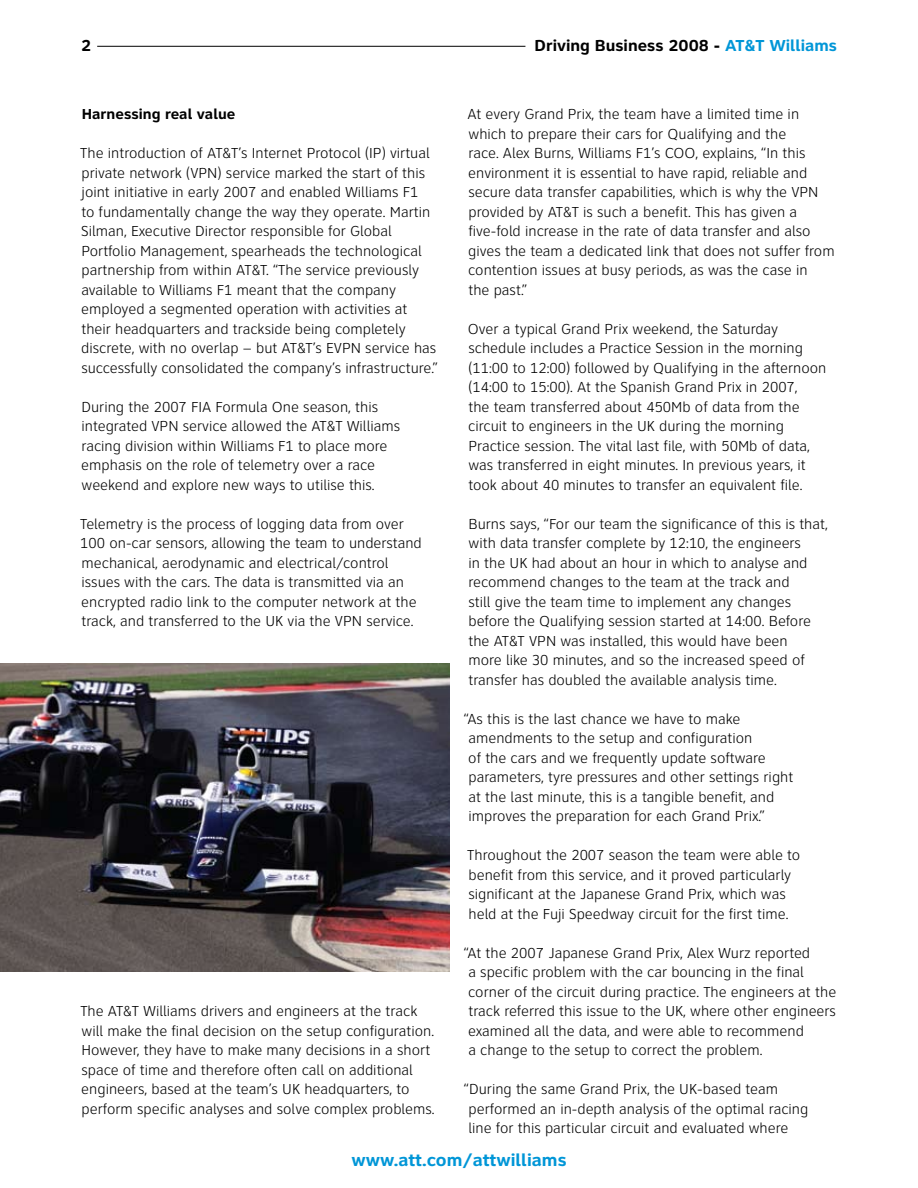
<style>
.page{position:relative;width:918px;height:1188px;background:#fff}
.page>*{position:absolute;margin:0;border:0;box-sizing:border-box;transform-origin:0 0}
.t1{font:700 18px "Clearview ATT";color:#0096d7}
.t2{font:700 16.5px "Clearview ATT";color:#000}
.t3{font:300 15px/19.5px "Clearview ATT";color:#000}
.t4{font:700 15px "Clearview ATT";color:#000}
.s1{color:#0096d7}
</style>
<div class="page">
<hr style="left:97px;top:46px;width:428px;height:1px;background:#000">
<img style="left:0;top:663px;width:450px;height:308px">
<p class="t2" style="left:81px;top:36px;width:12px">2</p>
<p class="t2" style="left:534px;top:36px;width:304px">Driving Business 2008 - <span class="s1">AT&amp;T Williams</span></p>
<p class="t4" style="left:82px;top:106px;width:155px">Harnessing real value</p>
<p class="t3" style="left:80px;top:144px;width:359px">The introduction of AT&amp;T’s I nternet Protocol (I P) virtual private network (VPN ) service marked the start of this joint initiative in early 2007 and enabled Williams F1<br>to fundamentally change the way they operate. Martin Silman, Executive Director responsible for Global Portfolio Management, spearheads the technological partnership from within AT&amp;T. “The service previously available to Williams F1 meant that the company employed a segmented operation with activities at their headquarters and trackside being completely discrete, with no overlap – but AT&amp;T’s EVPN service has successfully consolidated the company’s infrastructure.”</p>
<p class="t3" style="left:81px;top:397px;width:320px">During the 2007 FIA Formula One season, this integrated VPN service allowed the AT&amp;T Williams racing division within Williams F1 to place more emphasis on the role of telemetry over a race weekend and explore new ways to utilise this.</p>
<p class="t3" style="left:80px;top:514px;width:343px">Telemetry is the process of logging data from over 100 on-car sensors, allowing the team to understand mechanical, aerodynamic and electrical/control issues with the cars. The data is transmitted via an encrypted radio link to the computer network at the track, and transferred to the UK via the VPN service.</p>
<p class="t3" style="left:80px;top:1002px;width:356px">The AT&amp;T Williams drivers and engineers at the track will make the final decision on the setup configuration.<br>However, they have to make many decisions in a short space of time and therefore often call on additional engineers, based at the team’s UK headquarters, to perform specific analyses and solve complex problems.</p>
<p class="t3" style="left:467px;top:105px;width:369px">At every Grand Prix, the team have a limited time in which to prepare their cars for Qualifying and the<br>race. Alex Burns, Williams F1’s COO, explains, “I n this environment it is essential to have rapid, reliable and secure data transfer capabilities, which is why the VPN provided by AT&amp;T is such a benefit. This has given a five-fold increase in the rate of data transfer and also gives the team a dedicated link that does not suffer from contention issues at busy periods, as was the case in<br>the past.”</p>
<p class="t3" style="left:468px;top:319px;width:360px">Over a typical Grand Prix weekend, the Saturday schedule includes a Practice Session in the morning (11:00 to 12:00) followed by Qualifying in the afternoon (14:00 to 15:00). At the Spanish Grand Prix in 2007,<br>the team transferred about 450M b of data from the circuit to engineers in the UK during the morning Practice session. The vital last file, with 50M b of data, was transferred in eight minutes. I n previous years, it took about 40 minutes to transfer an equivalent file.</p>
<p class="t3" style="left:468px;top:514px;width:361px">Burns says, “For our team the significance of this is that, with data transfer complete by 12:10, the engineers<br>in the UK had about an hour in which to analyse and recommend changes to the team at the track and<br>still give the team time to implement any changes before the Qualifying session started at 14:00. Before the AT&amp;T VPN was installed, this would have been<br>more like 30 minutes, and so the increased speed of transfer has doubled the available analysis time.</p>
<p class="t3" style="left:464px;top:709px;width:331px">“As this is the last chance we have to make amendments to the setup and configuration<br>of the cars and we frequently update software parameters, tyre pressures and other settings right at the last minute, this is a tangible benefit, and improves the preparation for each Grand Prix.”</p>
<p class="t3" style="left:467px;top:846px;width:334px">Throughout the 2007 season the team were able to benefit from this service, and it proved particularly significant at the Japanese Grand Prix, which was held at the Fuji Speedway circuit for the first time.</p>
<p class="t3" style="left:464px;top:943px;width:374px">“At the 2007 Japanese Grand Prix, Alex Wurz reported<br>a specific problem with the car bouncing in the final corner of the circuit during practice. The engineers at the track referred this issue to the UK, where other engineers examined all the data, and were able to recommend<br>a change to the setup to correct the problem.</p>
<p class="t3" style="left:469px;top:1080px;width:341px;text-indent:-5px">“During the same Grand Prix, the UK-based team performed an in-depth analysis of the optimal racing line for this particular circuit and evaluated where</p>
<p class="t1" style="left:351px;top:1150px;width:217px">www.att.com/attwilliams</p>
</div>
